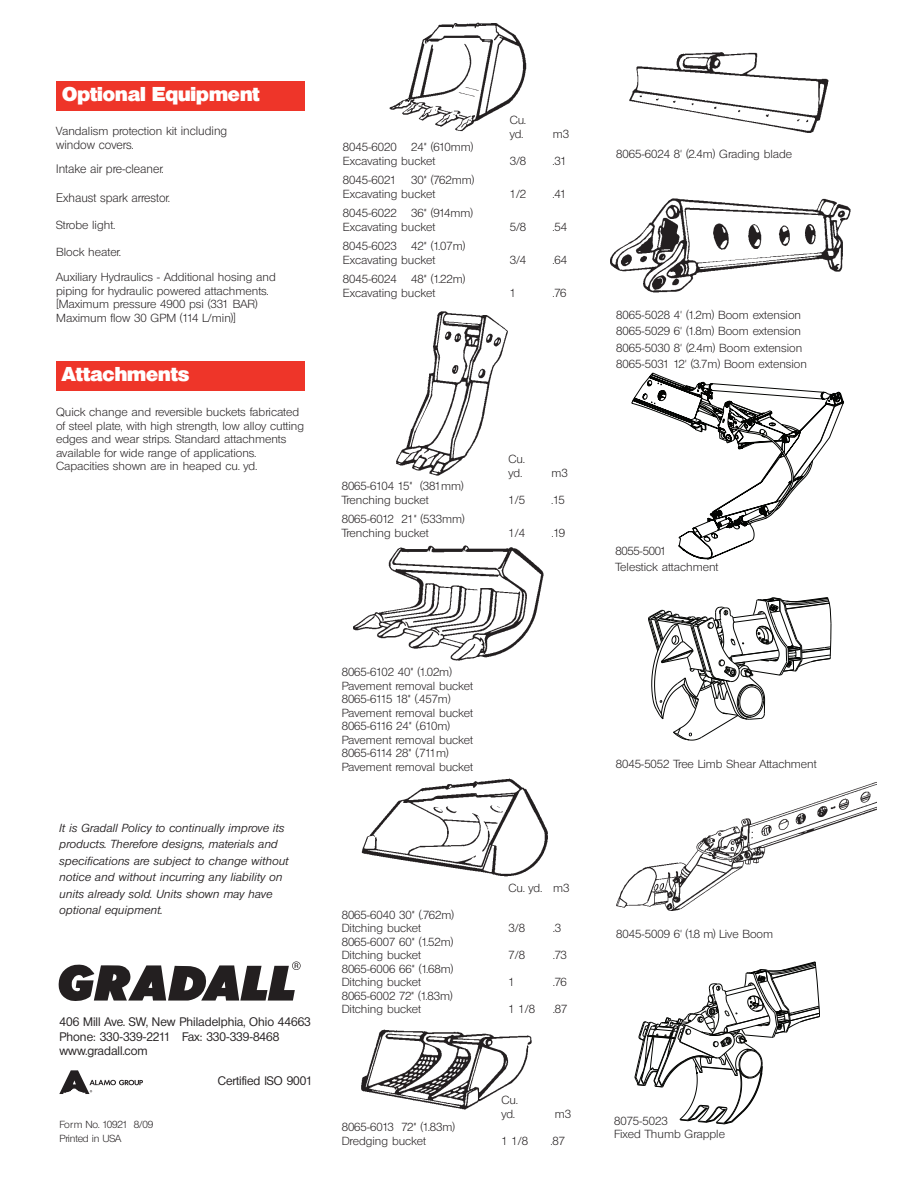
<style>
.page{position:relative;width:918px;height:1188px;background:#fff}
.page>*{position:absolute;margin:0;border:0;box-sizing:border-box;transform-origin:0 0}
.t1{font:800 19.5px "Olympia";color:#fff}
.t2{font:500 12px/14.4px "Olympia";color:#231f20}
.t3{font:300 12px/24.5px "Olympia";color:#231f20}
.t4{font:300 11.4px/13.5px "Olympia";color:#231f20;scale:1.05 1}
.t5{font:300 11.4px/16.5px "Iolympia";color:#231f20;scale:1.05 1}
.t6{font:300 10.05px/13.5px "Olympia";letter-spacing:-.02em;color:#231f20;scale:1.05 1}
.s1{font-size:12px}
</style>
<div class="page">
<div style="left:56px;top:81px;width:248px;height:29px;background:#ee3529"></div>
<div style="left:56px;top:361px;width:249px;height:29px;background:#ee3529"></div>
<img style="left:389px;top:22px;width:138px;height:110px">
<img style="left:354px;top:545px;width:190px;height:116px">
<img style="left:361px;top:778px;width:187px;height:99px">
<img style="left:361px;top:1029px;width:171px;height:81px">
<img style="left:629px;top:52px;width:200px;height:81px">
<img style="left:610px;top:198px;width:241px;height:95px">
<img style="left:396px;top:311px;width:112px;height:165px">
<img style="left:616px;top:782px;width:260px;height:129px">
<svg style="left:59px;top:961px;width:242px;height:40px"></svg>
<svg style="left:59px;top:1070px;width:84px;height:24px"></svg>
<svg style="left:648px;top:597px;width:183px;height:144px"></svg>
<svg style="left:631px;top:373px;width:213px;height:186px"></svg>
<svg style="left:635px;top:962px;width:185px;height:162px"></svg>
<h1 class="t1" style="left:62px;top:83px;width:199px">Optional Equipment</h1>
<p class="t4" style="left:56px;top:124px;width:164px">Vandalism protection kit <span class="s1">including</span></p>
<p class="t3" style="left:56px;top:132px;width:109px">window covers.<br>Intake air pre-cleaner.</p>
<p class="t3" style="left:56px;top:185px;width:115px">Exhaust spark arrestor.</p>
<p class="t4" style="left:56px;top:218px;width:58px">Strobe light.</p>
<p class="t4" style="left:56px;top:239px;width:211px;line-height:25px">Block heater.<br>Auxiliary Hydraulics - Additional hosing and</p>
<p class="t4" style="left:56px;top:284px;width:204px">piping for hydraulic powered attachments. [Maximum pressure 4900 psi (331 BAR)<br>Maximum flow 30 GPM (114 L/min)]</p>
<h1 class="t1" style="left:62px;top:363px;width:129px">Attachments</h1>
<p class="t4" style="left:56px;top:406px;width:238px">Quick change and reversible buckets fabricated of steel plate, with high strength, low alloy cutting edges and wear strips. Standard attachments available for wide range of applications.<br>Capacities shown are in heaped cu. yd.</p>
<p class="t4" style="left:343px;top:141px;width:126px;text-indent:68px">24" (610mm)<br>Excavating bucket</p>
<p class="t4" style="left:343px;top:141px;width:53px">8045-6020</p>
<p class="t4" style="left:343px;top:174px;width:127px;text-indent:68px">30" (762mm)<br>Excavating bucket</p>
<p class="t4" style="left:343px;top:174px;width:52px">8045-6021</p>
<p class="t4" style="left:343px;top:207px;width:125px;text-indent:68px">36" (914mm)<br>Excavating bucket</p>
<p class="t4" style="left:343px;top:207px;width:53px">8045-6022</p>
<p class="t4" style="left:343px;top:240px;width:118px;text-indent:68px">42" (1.07m)<br>Excavating bucket</p>
<p class="t4" style="left:343px;top:240px;width:53px">8045-6023</p>
<p class="t4" style="left:343px;top:273px;width:118px;text-indent:68px">48" (1.22m)<br>Excavating bucket</p>
<p class="t4" style="left:343px;top:273px;width:53px">8045-6024</p>
<p class="t4" style="left:510px;top:114px;width:17px">Cu. yd.</p>
<p class="t4" style="left:553px;top:127px;width:17px">m3</p>
<p class="t4" style="left:510px;top:154px;width:17px">3/8</p>
<p class="t4" style="left:553px;top:154px;width:15px">.31</p>
<p class="t4" style="left:510px;top:187px;width:17px">1/2</p>
<p class="t4" style="left:553px;top:187px;width:15px">.41</p>
<p class="t4" style="left:510px;top:220px;width:17px">5/8</p>
<p class="t4" style="left:553px;top:220px;width:15px">.54</p>
<p class="t4" style="left:510px;top:253px;width:17px">3/4</p>
<p class="t4" style="left:553px;top:253px;width:15px">.64</p>
<p class="t4" style="left:510px;top:286px;width:8px">1</p>
<p class="t4" style="left:553px;top:286px;width:15px">.76</p>
<p class="t4" style="left:342px;top:480px;width:118px">8065-6104 15" (381mm)<br>Trenching bucket</p>
<p class="t4" style="left:342px;top:513px;width:119px">8065-6012 21" (533mm)<br>Trenching bucket</p>
<p class="t4" style="left:508px;top:453px;width:17px">Cu. yd.</p>
<p class="t4" style="left:551px;top:466px;width:17px">m3</p>
<p class="t4" style="left:508px;top:493px;width:17px">1/5</p>
<p class="t4" style="left:551px;top:493px;width:14px">.15</p>
<p class="t4" style="left:508px;top:526px;width:17px">1/4</p>
<p class="t4" style="left:552px;top:526px;width:14px">.19</p>
<p class="t5" style="left:60px;top:819px;width:220px">It is Gradall Policy to continually improve its products. Therefore designs, materials and specifications are subject to change without notice and without incurring any liability on units already sold. Units shown may have optional equipment.</p>
<p class="t2" style="left:60px;top:1015px;width:253px">406 Mill Ave. SW, New Philadelphia, Ohio 44663<br>Phone: 330-339-2211 Fax: 330-339-8468 www.gradall.com</p>
<p class="t2" style="left:218px;top:1073px;width:96px">Certified ISO 9001</p>
<p class="t6" style="left:60px;top:1118px;width:91px">Form No. 10921 8/09<br>Printed in USA</p>
<p class="t4" style="left:342px;top:666px;width:127px">8065-6102 40" (1.02m)<br>Pavement removal bucket<br>8065-6115 18" (.457m)<br>Pavement removal bucket<br>8065-6116 24" (.610m)<br>Pavement removal bucket<br>8065-6114 28" (.711m)<br>Pavement removal bucket</p>
<p class="t4" style="left:342px;top:908px;width:109px">8065-6040 30" (.762m)<br>Ditching bucket</p>
<p class="t4" style="left:342px;top:935px;width:108px">8065-6007 60" (1.52m)<br>Ditching bucket</p>
<p class="t4" style="left:342px;top:962px;width:108px">8065-6006 66" (1.68m)<br>Ditching bucket</p>
<p class="t4" style="left:342px;top:989px;width:107px">8065-6002 72" (1.83m)<br>Ditching bucket</p>
<p class="t4" style="left:342px;top:1121px;width:109px">8065-6013 72" (1.83m)<br>Dredging bucket</p>
<p class="t4" style="left:508px;top:881px;width:60px">Cu. yd. m3</p>
<p class="t4" style="left:508px;top:921px;width:17px">3/8</p>
<p class="t4" style="left:553px;top:921px;width:9px">.3</p>
<p class="t4" style="left:508px;top:948px;width:17px">7/8</p>
<p class="t4" style="left:553px;top:948px;width:15px">.73</p>
<p class="t4" style="left:508px;top:975px;width:8px">1</p>
<p class="t4" style="left:553px;top:975px;width:15px">.76</p>
<p class="t4" style="left:508px;top:1002px;width:27px">1 1/8</p>
<p class="t4" style="left:553px;top:1002px;width:15px">.87</p>
<p class="t4" style="left:501px;top:1093px;width:17px">Cu. yd.</p>
<p class="t4" style="left:555px;top:1107px;width:17px">m3</p>
<p class="t4" style="left:501px;top:1134px;width:27px">1 1/8</p>
<p class="t4" style="left:551px;top:1134px;width:15px">.87</p>
<p class="t4" style="left:616px;top:147px;width:169px">8065-6024 8' (2.4m) Grading blade</p>
<p class="t4" style="left:616px;top:306px;width:183px;line-height:16.5px">8065-5028 4' (1.2m) Boom extension 8065-5029 6' (1.8m) Boom extension 8065-5030 8' (2.4m) Boom extension 8065-5031 12' (3.7m) Boom extension</p>
<p class="t4" style="left:616px;top:542px;width:99px;line-height:16.5px">8055-5001<br>Telestick attachment</p>
<p class="t4" style="left:616px;top:757px;width:193px">8045-5052 Tree Limb Shear Attachment</p>
<p class="t4" style="left:616px;top:928px;width:151px">8045-5009 6' (1.8 m) Live Boom</p>
<p class="t4" style="left:614px;top:1114px;width:107px">8075-5023<br>Fixed Thumb Grapple</p>
</div>
